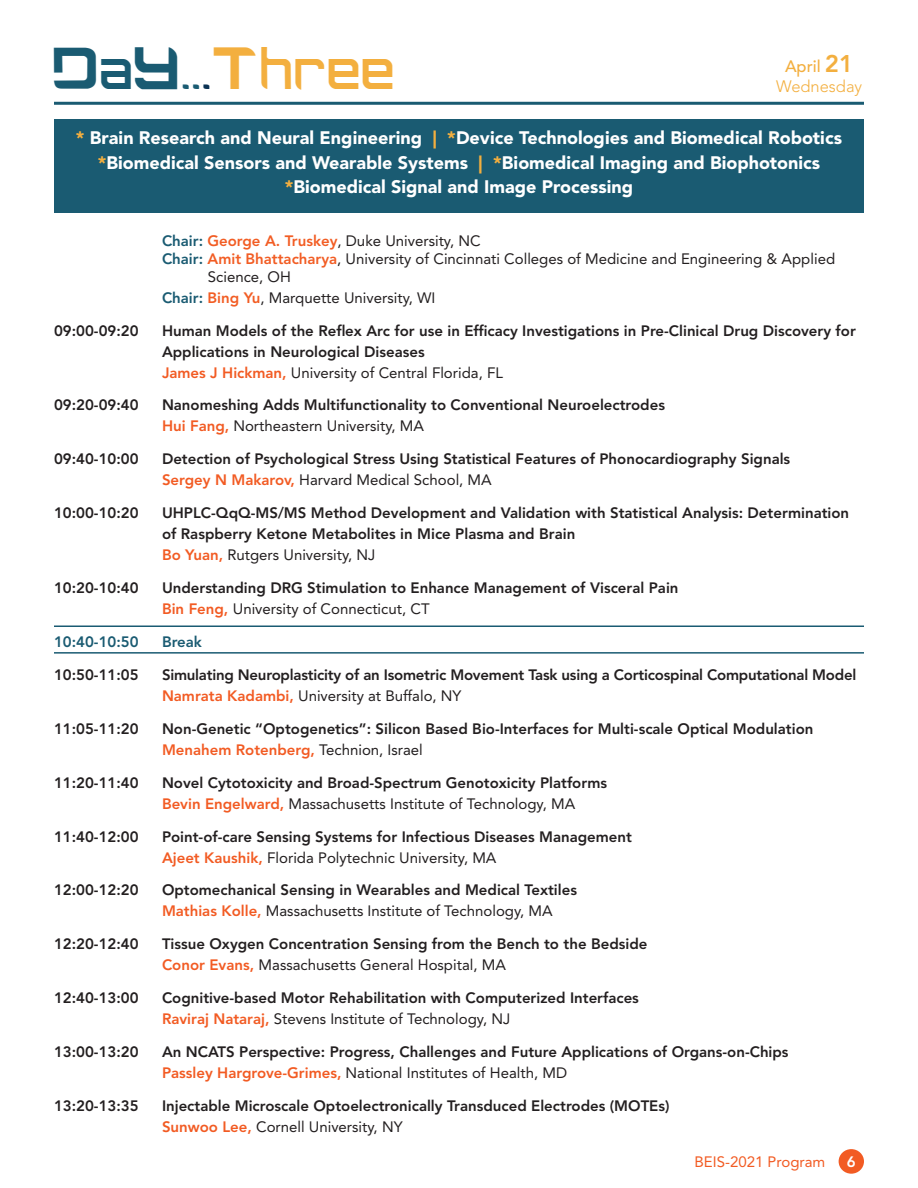
<style>
.page{position:relative;width:918px;height:1188px;background:#fff}
.page>*{position:absolute;margin:0;border:0;box-sizing:border-box;transform-origin:0 0}
.t1{font:48px "BLACKCAPS";color:#1a5b72}
.t2{font:900 18px "Avenir LT Std";color:#fff}
.t3{font:300 16.5px "Avenir LT Std";color:#f3af3f}
.t4{font:500 16.5px "Avenir LT Std";color:#f3af3f}
.t5{font:800 15px/21px "Avenir LT Std";color:#231f20}
.t6{font:15px "Avenir LT Std";color:#231f20}
.t7{font:800 15px "Avenir LT Std";color:#1a5b72}
.t8{font:15px "Avenir LT Std";color:#f25b23}
.t9{font:800 15px "Avenir LT Std";color:#fff}
.s1{color:#0b3253}
.s2{color:#f3af3f}
.s3{font-weight:800;font-size:24px}
.s4{font-weight:800;color:#1a5b72}
.s5{font-weight:800;color:#f25d24}
.s6{color:#f25b23}
.s7{font-weight:400}
</style>
<div class="page">
<hr style="left:54px;top:102px;width:810px;height:3px;background:#1a5b72">
<div style="left:54px;top:119px;width:810px;height:94px;background:#1a5b72"></div>
<div style="left:839px;top:1149px;width:25px;height:25px;background:#f25b23;border-radius:50%"></div>
<hr style="left:54px;top:626px;width:810px;height:1px;background:#1a5b72">
<hr style="left:54px;top:652px;width:810px;height:2px;background:#1a5b72">
<p class="t1" style="left:54px;top:42px;width:344px">DaY..<span class="s1">.</span><span class="s2">Three</span></p>
<p class="t4" style="left:785px;top:57px;width:70px">April <span class="s3">21</span></p>
<p class="t3" style="left:776px;top:77px;width:88px">Wednesday</p>
<p class="t2" style="left:76px;top:127px;width:768px"><span class="s2">*</span> Brain Research and Neural Engineering <span class="s2">| *</span>Device Technologies and Biomedical Robotics</p>
<p class="t2" style="left:98px;top:152px;width:724px"><span class="s2">*</span>Biomedical Sensors and Wearable Systems <span class="s2">| *</span>Biomedical Imaging and Biophotonics</p>
<p class="t2" style="left:285px;top:176px;width:350px"><span class="s2">*</span>Biomedical Signal and Image Processing</p>
<p class="t6" style="left:162px;top:232px;width:320px"><span class="s4">Chair:</span> <span class="s5">George A. Truskey</span>, Duke University, NC</p>
<p class="t6" style="left:162px;top:250px;width:675px"><span class="s4">Chair:</span> <span class="s5">Amit Bhattacharya</span>, University of Cincinnati Colleges of Medicine and Engineering &amp; Applied</p>
<p class="t6" style="left:208px;top:268px;width:85px">Science, OH</p>
<p class="t6" style="left:162px;top:289px;width:275px"><span class="s4">Chair:</span> <span class="s5">Bing Yu</span>, Marquette University, WI</p>
<p class="t5" style="left:54px;top:320px;width:86px">09:00-09:20</p>
<p class="t5" style="left:162px;top:320px;width:695px">Human Models of the Reflex Arc for use in Efficacy Investigations in Pre-Clinical Drug Discovery for<br>Applications in Neurological Diseases<br><span class="s6">James J Hickman,</span> <span class="s7">University of Central Florida, FL</span></p>
<p class="t5" style="left:54px;top:395px;width:86px">09:20-09:40</p>
<p class="t5" style="left:162px;top:395px;width:505px">Nanomeshing Adds Multifunctionality to Conventional Neuroelectrodes<br><span class="s6">Hui Fang,</span> <span class="s7">Northeastern University, MA</span></p>
<p class="t5" style="left:54px;top:449px;width:86px">09:40-10:00</p>
<p class="t5" style="left:162px;top:449px;width:630px">Detection of Psychological Stress Using Statistical Features of Phonocardiography Signals<br><span class="s6">Sergey N Makarov,</span> <span class="s7">Harvard Medical School, MA</span></p>
<p class="t5" style="left:54px;top:503px;width:86px">10:00-10:20</p>
<p class="t5" style="left:162px;top:503px;width:689px">UHPLC-QqQ-MS/MS Method Development and Validation with Statistical Analysis: Determination of Raspberry Ketone Metabolites in Mice Plasma and Brain<br><span class="s6">Bo Yuan,</span> <span class="s7">Rutgers University, NJ</span></p>
<p class="t5" style="left:54px;top:577px;width:86px">10:20-10:40</p>
<p class="t5" style="left:162px;top:577px;width:518px">Understanding DRG Stimulation to Enhance Management of Visceral Pain<br><span class="s6">Bin Feng,</span> <span class="s7">University of Connecticut, CT</span></p>
<p class="t7" style="left:54px;top:633px;width:86px">10:40-10:50</p>
<p class="t7" style="left:162px;top:633px;width:42px">Break</p>
<p class="t5" style="left:54px;top:664px;width:86px">10:50-11:05</p>
<p class="t5" style="left:162px;top:664px;width:696px">Simulating Neuroplasticity of an Isometric Movement Task using a Corticospinal Computational Model<br><span class="s6">Namrata Kadambi,</span> <span class="s7">University at Buffalo, NY</span></p>
<p class="t5" style="left:54px;top:718px;width:86px">11:05-11:20</p>
<p class="t5" style="left:162px;top:718px;width:653px">Non-Genetic “Optogenetics”: Silicon Based Bio-Interfaces for Multi-scale Optical Modulation<br><span class="s6">Menahem Rotenberg,</span> <span class="s7">Technion, Israel</span></p>
<p class="t5" style="left:54px;top:772px;width:86px">11:20-11:40</p>
<p class="t5" style="left:162px;top:772px;width:447px">Novel Cytotoxicity and Broad-Spectrum Genotoxicity Platforms<br><span class="s6">Bevin Engelward,</span> <span class="s7">Massachusetts Institute of Technology, MA</span></p>
<p class="t5" style="left:54px;top:826px;width:86px">11:40-12:00</p>
<p class="t5" style="left:162px;top:826px;width:471px">Point-of-care Sensing Systems for Infectious Diseases Management<br><span class="s6">Ajeet Kaushik,</span> <span class="s7">Florida Polytechnic University, MA</span></p>
<p class="t5" style="left:54px;top:880px;width:86px">12:00-12:20</p>
<p class="t5" style="left:162px;top:880px;width:417px">Optomechanical Sensing in Wearables and Medical Textiles<br><span class="s6">Mathias Kolle,</span> <span class="s7">Massachusetts Institute of Technology, MA</span></p>
<p class="t5" style="left:54px;top:934px;width:86px">12:20-12:40</p>
<p class="t5" style="left:162px;top:934px;width:487px">Tissue Oxygen Concentration Sensing from the Bench to the Bedside<br><span class="s6">Conor Evans,</span> <span class="s7">Massachusetts General Hospital, MA</span></p>
<p class="t5" style="left:54px;top:987px;width:86px">12:40-13:00</p>
<p class="t5" style="left:162px;top:987px;width:478px">Cognitive-based Motor Rehabilitation with Computerized Interfaces<br><span class="s6">Raviraj Nataraj,</span> <span class="s7">Stevens Institute of Technology, NJ</span></p>
<p class="t5" style="left:54px;top:1041px;width:86px">13:00-13:20</p>
<p class="t5" style="left:162px;top:1041px;width:628px">An NCATS Perspective: Progress, Challenges and Future Applications of Organs-on-Chips<br><span class="s6">Passley Hargrove-Grimes,</span> <span class="s7">National Institutes of Health, MD</span></p>
<p class="t5" style="left:54px;top:1095px;width:86px">13:20-13:35</p>
<p class="t5" style="left:162px;top:1095px;width:509px">Injectable Microscale Optoelectronically Transduced Electrodes (MOTEs)<br><span class="s6">Sunwoo Lee,</span> <span class="s7">Cornell University, NY</span></p>
<p class="t8" style="left:694px;top:1153px;width:132px">BEIS-2021 Program</p>
<p class="t9" style="left:847px;top:1153px;width:10px">6</p>
</div>
